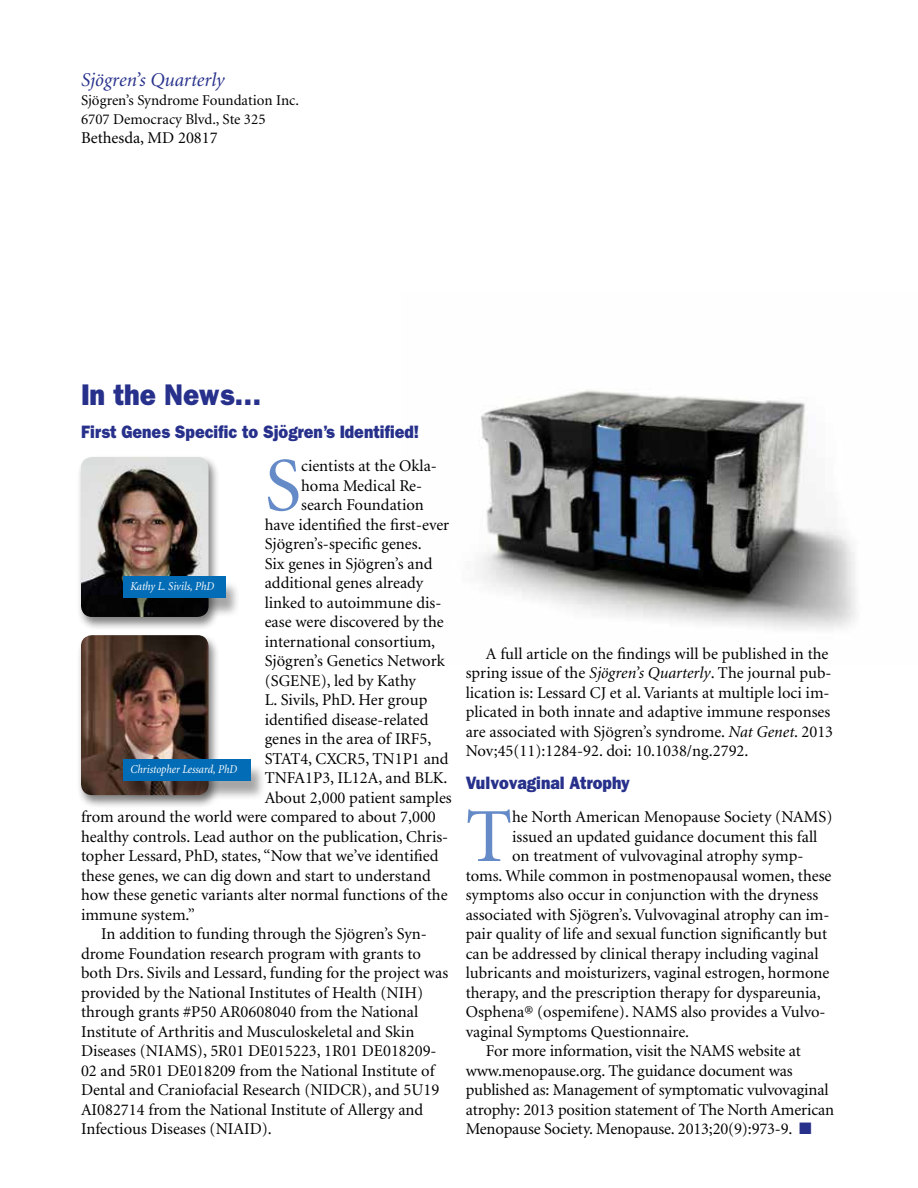
<style>
.page{position:relative;width:918px;height:1188px;background:#fff}
.page>*{position:absolute;margin:0;border:0;box-sizing:border-box;transform-origin:0 0}
.t1{font:76.5px "Minion";color:#648ac7}
.t2{font:800 30px "Franklin Gothic";color:#27318b;scale:.9 1}
.t3{font:italic 19.5px "Minion";color:#27318b}
.t4{font:800 18px "Franklin Gothic";color:#27318b;scale:.9 1}
.t5{font:16.5px/19.5px "Minion";color:#000}
.t6{font:15px/18.8px "Minion";color:#000}
.t7{font:italic 12px "Minion";color:#fff;scale:.9 1}
.s1{font-style:italic}
.s2{color:#27318b}
</style>
<div class="page">
<img style="left:480px;top:390px;width:377px;height:239px">
<div style="left:76px;top:455px;width:144px;height:176px;background:#000;opacity:.5"></div>
<img style="left:81px;top:457px;width:128px;height:160px">
<div style="left:76px;top:633px;width:144px;height:176px;background:#000;opacity:.5"></div>
<img style="left:81px;top:635px;width:128px;height:160px">
<div style="left:122px;top:580px;width:119px;height:38px;background:#000;opacity:.35"></div>
<div style="left:124px;top:577px;width:102px;height:21px;background:#036cb6"></div>
<div style="left:122px;top:763px;width:144px;height:38px;background:#000;opacity:.35"></div>
<div style="left:124px;top:760px;width:127px;height:21px;background:#036cb6"></div>
<p class="t3" style="left:81px;top:70px;width:145px">Sjögren’s Quarterly</p>
<p class="t6" style="left:81px;top:91px;width:220px">Sjögren’s Syndrome Foundation Inc.<br>6707 Democracy Blvd., Ste 325</p>
<p class="t5" style="left:81px;top:129px;width:138px">Bethesda, MD 20817</p>
<h2 class="t2" style="left:81px;top:377px;width:202px">In the News…</h2>
<p class="t4" style="left:81px;top:421px;width:377px">First Genes Specific to Sjögren’s Identified!</p>
<h1 class="t1" style="left:265px;top:448px;width:38px">S</h1>
<p class="t5" style="left:301px;top:457px;width:137px">cientists at the Okla-</p>
<p class="t5" style="left:301px;top:476px;width:123px">homa Medical Re-</p>
<p class="t5" style="left:301px;top:496px;width:124px">search Foundation</p>
<p class="t5" style="left:265px;top:515px;width:186px">have identified the first-ever</p>
<p class="t5" style="left:265px;top:535px;width:158px">Sjögren’s-specific genes.</p>
<p class="t5" style="left:265px;top:554px;width:169px">Six genes in Sjögren’s and</p>
<p class="t5" style="left:265px;top:574px;width:160px">additional genes already</p>
<p class="t5" style="left:265px;top:593px;width:178px">linked to autoimmune dis-</p>
<p class="t5" style="left:265px;top:613px;width:181px">ease were discovered by the</p>
<p class="t5" style="left:265px;top:632px;width:172px">international consortium,</p>
<p class="t5" style="left:265px;top:652px;width:182px">Sjögren’s Genetics Network</p>
<p class="t5" style="left:265px;top:671px;width:153px">(SGENE), led by Kathy</p>
<p class="t5" style="left:265px;top:691px;width:164px">L. Sivils, PhD. Her group</p>
<p class="t5" style="left:265px;top:710px;width:165px">identified disease-related</p>
<p class="t5" style="left:265px;top:730px;width:168px">genes in the area of IRF5,</p>
<p class="t5" style="left:265px;top:749px;width:185px">STAT4, CXCR5, TN1P1 and</p>
<p class="t5" style="left:265px;top:769px;width:184px">TNFA1P3, IL12A, and BLK.</p>
<p class="t5" style="left:265px;top:788px;width:189px">About 2,000 patient samples</p>
<p class="t5" style="left:81px;top:808px;width:356px">from around the world were compared to about 7,000</p>
<p class="t5" style="left:81px;top:827px;width:369px">healthy controls. Lead author on the publication, Chris-</p>
<p class="t5" style="left:81px;top:847px;width:359px">topher Lessard, PhD, states, “Now that we’ve identified</p>
<p class="t5" style="left:81px;top:866px;width:351px">these genes, we can dig down and start to understand</p>
<p class="t5" style="left:81px;top:886px;width:368px">how these genetic variants alter normal functions of the</p>
<p class="t5" style="left:81px;top:905px;width:115px">immune system.”</p>
<p class="t5" style="left:101px;top:925px;width:327px">In addition to funding through the Sjögren’s Syn-</p>
<p class="t5" style="left:81px;top:944px;width:342px">drome Foundation research program with grants to</p>
<p class="t5" style="left:81px;top:964px;width:369px">both Drs. Sivils and Lessard, funding for the project was</p>
<p class="t5" style="left:81px;top:983px;width:344px">provided by the National Institutes of Health (NIH)</p>
<p class="t5" style="left:81px;top:1003px;width:339px">through grants #P50 AR0608040 from the National</p>
<p class="t5" style="left:81px;top:1022px;width:335px">Institute of Arthritis and Musculoskeletal and Skin</p>
<p class="t5" style="left:81px;top:1042px;width:357px">Diseases (NIAMS), 5R01 DE015223, 1R01 DE018209-</p>
<p class="t5" style="left:81px;top:1061px;width:355px">02 and 5R01 DE018209 from the National Institute of</p>
<p class="t5" style="left:81px;top:1081px;width:360px">Dental and Craniofacial Research (NIDCR), and 5U19</p>
<p class="t5" style="left:81px;top:1100px;width:344px">AI082714 from the National Institute of Allergy and</p>
<p class="t5" style="left:81px;top:1120px;width:192px">Infectious Diseases (NIAID).</p>
<p class="t7" style="left:130px;top:581px;width:95px">Kathy L. Sivils, PhD</p>
<p class="t7" style="left:130px;top:764px;width:120px">Christopher Lessard, PhD</p>
<p class="t5" style="left:466px;top:644px;width:369px;text-indent:20px">A full article on the findings will be published in the spring issue of the <span class="s1">Sjögren’s Quarterly</span>. The journal pub&shy;lication is: Lessard CJ et al. Variants at multiple loci im&shy;plicated in both innate and adaptive immune responses are associated with Sjögren’s syndrome. <span class="s1">Nat Genet</span>. 2013<br>Nov;45(11):1284-92. doi: 10.1038/ng.2792.</p>
<p class="t4" style="left:466px;top:772px;width:184px">Vulvovaginal Atrophy</p>
<h1 class="t1" style="left:466px;top:799px;width:48px">T</h1>
<p class="t5" style="left:512px;top:808px;width:322px">he North American Menopause Society (NAMS)</p>
<p class="t5" style="left:512px;top:827px;width:307px">issued an updated guidance document this fall</p>
<p class="t5" style="left:512px;top:847px;width:293px">on treatment of vulvovaginal atrophy symp-</p>
<p class="t5" style="left:466px;top:866px;width:367px">toms. While common in postmenopausal women, these</p>
<p class="t5" style="left:466px;top:886px;width:354px">symptoms also occur in conjunction with the dryness</p>
<p class="t5" style="left:466px;top:905px;width:365px">associated with Sjögren’s. Vulvovaginal atrophy can im-</p>
<p class="t5" style="left:466px;top:925px;width:363px">pair quality of life and sexual function significantly but</p>
<p class="t5" style="left:466px;top:944px;width:354px">can be addressed by clinical therapy including vaginal</p>
<p class="t5" style="left:466px;top:964px;width:365px">lubricants and moisturizers, vaginal estrogen, hormone</p>
<p class="t5" style="left:466px;top:983px;width:357px">therapy, and the prescription therapy for dyspareunia,</p>
<p class="t5" style="left:466px;top:1003px;width:361px">Osphena® (ospemifene). NAMS also provides a Vulvo-</p>
<p class="t5" style="left:466px;top:1022px;width:225px">vaginal Symptoms Questionnaire.</p>
<p class="t5" style="left:486px;top:1042px;width:317px">For more information, visit the NAMS website at</p>
<p class="t5" style="left:466px;top:1061px;width:329px">www.menopause.org. The guidance document was</p>
<p class="t5" style="left:466px;top:1081px;width:364px">published as: Management of symptomatic vulvovaginal</p>
<p class="t5" style="left:466px;top:1100px;width:370px">atrophy: 2013 position statement of The North American</p>
<p class="t5" style="left:466px;top:1120px;width:347px">Menopause Society. Menopause. 2013;20(9):973-9. <span class="s2">■</span></p>
</div>
